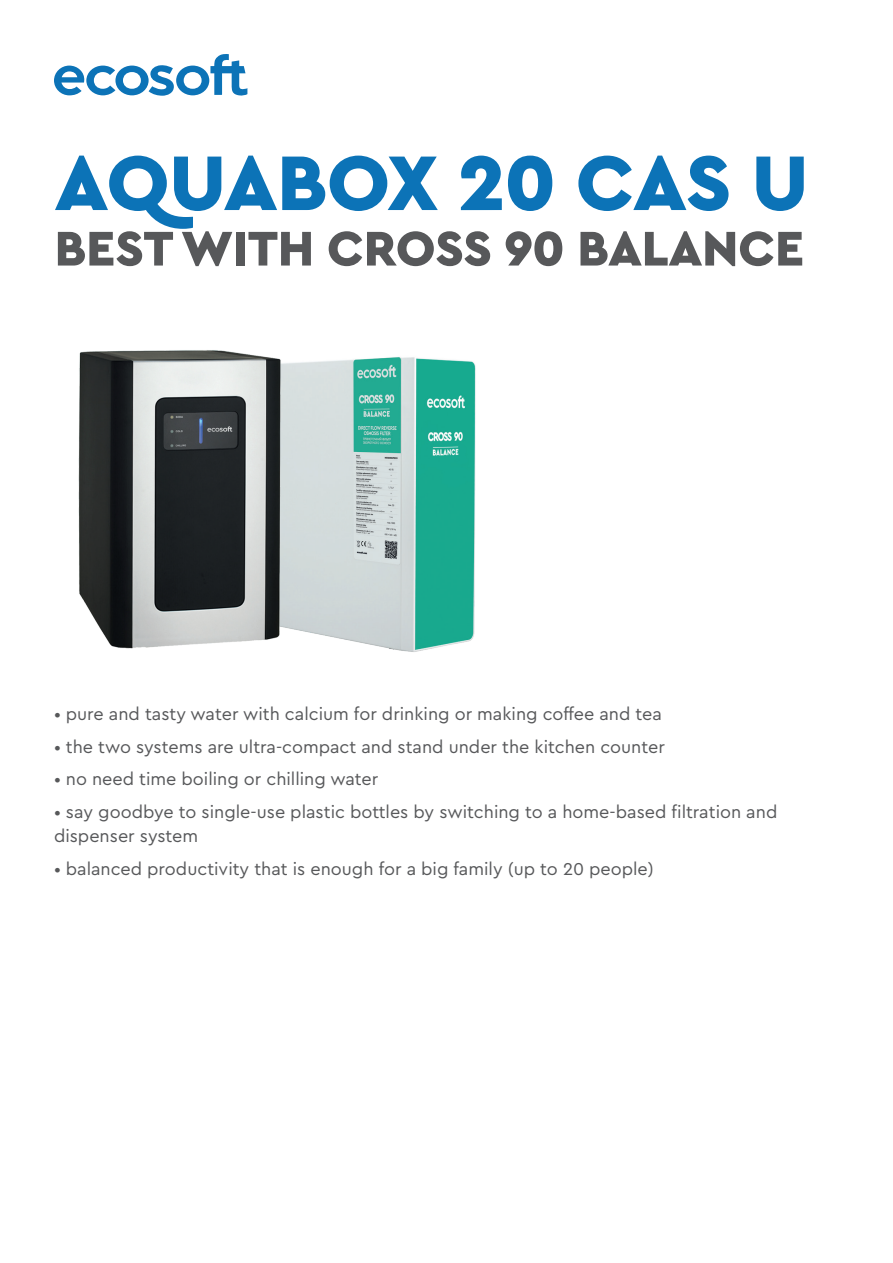
<style>
.page{position:relative;width:893px;height:1263px;background:#fff}
.page>*{position:absolute;margin:0;border:0;box-sizing:border-box;transform-origin:0 0}
.t1{font:900 81px "Cera PRO";letter-spacing:-.015em;color:#0c73b7}
.t2{font:900 51px "Cera PRO";letter-spacing:-.005em;color:#57585a}
.t3{font:18px/24px "Cera PRO";color:#57585a}
</style>
<div class="page">
<img style="left:307px;top:357px;width:169px;height:295px">
<svg style="left:54px;top:54px;width:193px;height:42px"></svg>
<img style="left:78px;top:350px;width:229px;height:299px">
<h1 class="t1" style="left:55px;top:129px;width:755px">AQUABOX 20 CAS U</h1>
<h2 class="t2" style="left:55px;top:215px;width:751px">BEST WITH CROSS 90 BALANCE</h2>
<p class="t3" style="left:54px;top:702px;width:609px">• pure and tasty water with calcium for drinking or making coffee and tea</p>
<p class="t3" style="left:54px;top:734px;width:612px">• the two systems are ultra-compact and stand under the kitchen counter</p>
<p class="t3" style="left:54px;top:767px;width:326px">• no need time boiling or chilling water</p>
<p class="t3" style="left:54px;top:799px;width:725px">• say goodbye to single-use plastic bottles by switching to a home-based filtration and dispenser system</p>
<p class="t3" style="left:54px;top:856px;width:601px">• balanced productivity that is enough for a big family (up to 20 people)</p>
</div>
